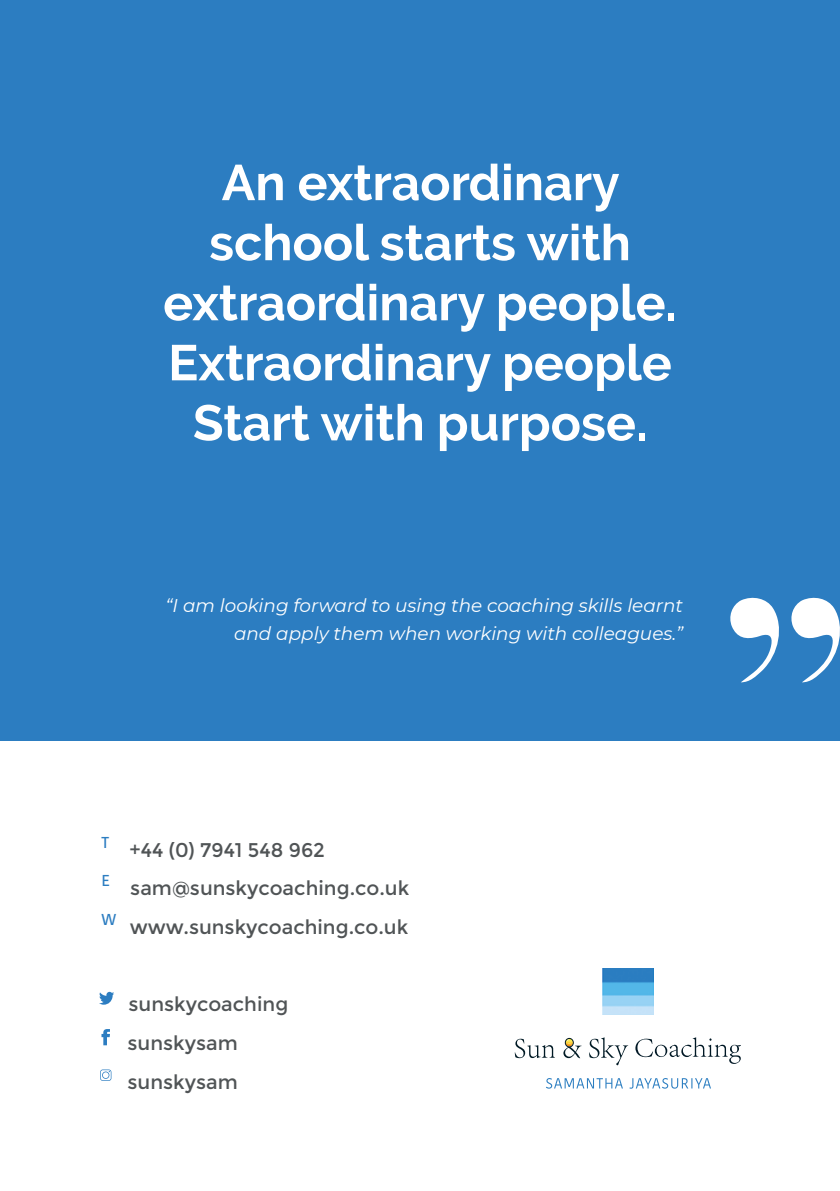
<style>
.page{position:relative;width:840px;height:1191px;background:#fff}
.page>*{position:absolute;margin:0;border:0;box-sizing:border-box;transform-origin:0 0}
.t1{font:700 50px/60px "Raleway";color:#fff;text-align:center}
.t2{font:19.8px/38.6px "Montserrat";color:#505456}
.t3{font:italic 18.4px/28.2px "Montserrat";color:#fff;text-align:right}
</style>
<div class="page">
<div style="left:0;top:0;width:839px;height:740px;background:#2c7dc1"></div>
<img style="left:602px;top:968px;width:50px;height:46px">
<svg style="left:99px;top:991px;width:15px;height:13px"></svg>
<svg style="left:101px;top:1029px;width:9px;height:16px"></svg>
<svg style="left:100px;top:1069px;width:11px;height:11px"></svg>
<svg style="left:546px;top:1078px;width:164px;height:10px"></svg>
<svg style="left:635px;top:1037px;width:105px;height:27px"></svg>
<svg style="left:514px;top:1038px;width:40px;height:20px"></svg>
<svg style="left:589px;top:1037px;width:38px;height:28px"></svg>
<svg style="left:563px;top:1038px;width:18px;height:20px"></svg>
<svg style="left:730px;top:597px;width:109px;height:85px"></svg>
<h1 class="t1" style="left:163px;top:153px;width:515px">An extraordinary school starts with extraordinary people.<br>Extraordinary people<br>Start with purpose.</h1>
<p class="t3" style="left:165px;top:590px;width:518px">“I am looking forward to using the coaching skills learnt and apply them when working with colleagues.”</p>
<p class="t2" style="left:101px;top:830px;width:309px"><sup>T</sup> +44 (0) 7941 548 962<br><sup>E</sup> sam@sunskycoaching.co.uk<br><sup>W</sup> www.sunskycoaching.co.uk</p>
<p class="t2" style="left:127px;top:985px;width:162px">sunskycoaching sunskysam sunskysam</p>
</div>
